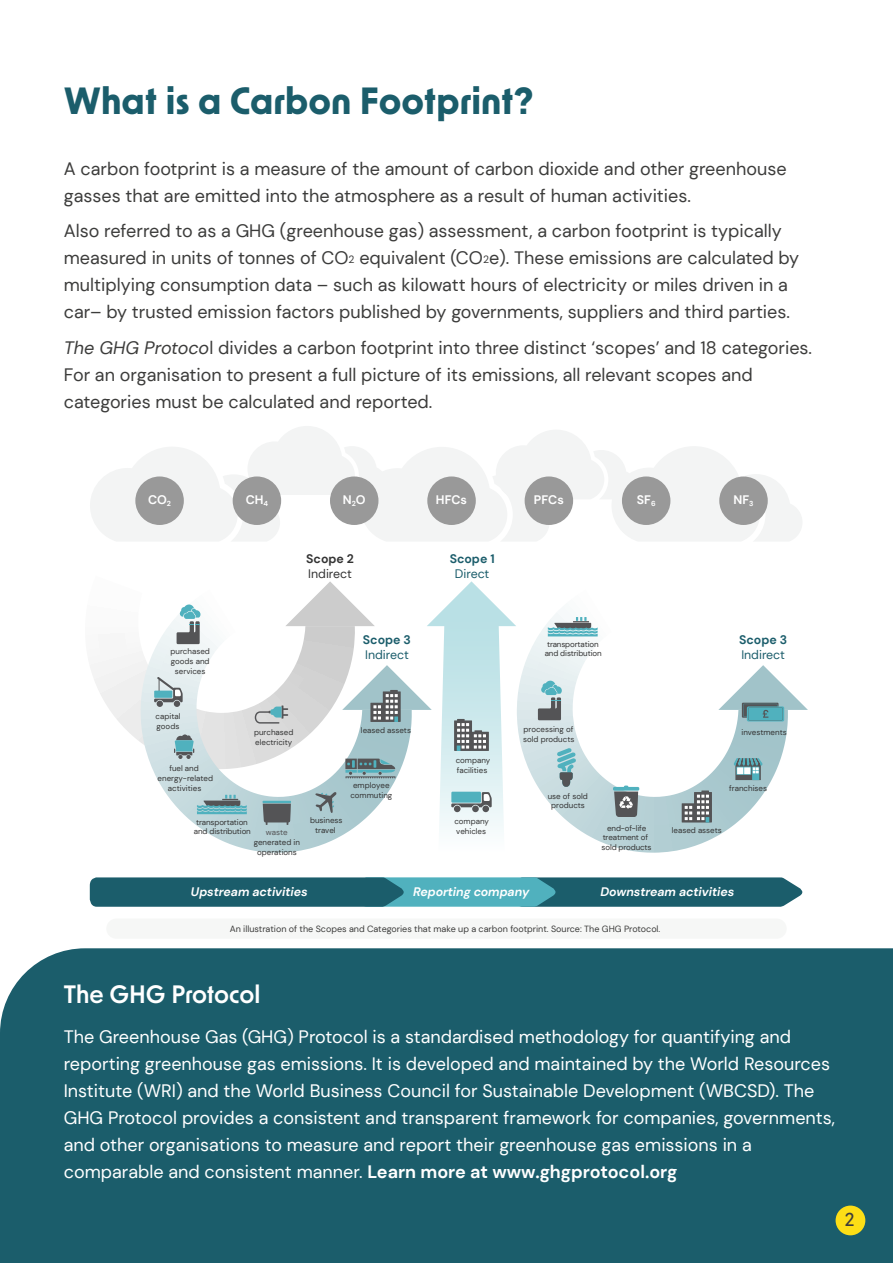
<style>
.page{position:relative;width:893px;height:1263px;background:#fff}
.page>*{position:absolute;margin:0;border:0;box-sizing:border-box;transform-origin:0 0}
.t1{font:700 36px "New Order";color:#1b5d6b}
.t2{font:600 24px "New Order";letter-spacing:-.005em;color:#fff}
.t3{font:18px/27px "DM Sans";color:#3c3c3b}
.t4{font:18px/27px "DM Sans";color:#fff}
.t5{font:500 18px "New Order";color:#3c3c3b}
.t6{font:italic 700 12.3px "DM Sans";letter-spacing:-.005em;color:#fff}
.t7{font:700 12.3px "DM Sans";color:#fff}
.t8{font:12.3px "DM Sans";color:#1b5d6b}
.t9{font:700 12.3px "DM Sans";color:#1b5d6b}
.t10{font:12.3px "DM Sans";color:#333}
.t11{font:700 12.3px "DM Sans";color:#333}
.t12{font:9px "DM Sans";color:#3c3c3b}
.t13{font:7.95px/9.8px "DM Sans";color:#333;text-align:center}
.t14{font:7.95px "DM Sans";color:#545456}
.s1{font-size:10.5px}
.s2{font-style:italic}
.s3{font-weight:700}
</style>
<div class="page">
<div style="left:0;top:948px;width:893px;height:315px;background:#1b5d6b"></div>
<svg style="left:90px;top:651px;width:51px;height:91px"></svg>
<svg style="left:517px;top:613px;width:271px;height:240px"></svg>
<svg style="left:141px;top:612px;width:147px;height:241px"></svg>
<svg style="left:747px;top:706px;width:37px;height:15px"></svg>
<svg style="left:718px;top:665px;width:90px;height:55px"></svg>
<svg style="left:734px;top:758px;width:28px;height:22px"></svg>
<svg style="left:682px;top:790px;width:30px;height:32px"></svg>
<svg style="left:613px;top:785px;width:26px;height:32px"></svg>
<svg style="left:557px;top:748px;width:19px;height:39px"></svg>
<svg style="left:538px;top:680px;width:24px;height:40px"></svg>
<svg style="left:548px;top:617px;width:50px;height:19px"></svg>
<svg style="left:197px;top:795px;width:50px;height:19px"></svg>
<svg style="left:154px;top:677px;width:29px;height:30px"></svg>
<div style="left:154px;top:691px;width:18px;height:7px;background:#50b1be"></div>
<svg style="left:177px;top:604px;width:23px;height:40px"></svg>
<svg style="left:174px;top:734px;width:20px;height:25px"></svg>
<svg style="left:255px;top:581px;width:261px;height:271px"></svg>
<div style="left:472px;top:805px;width:7px;height:7px;background:#545456;border-radius:50%"></div>
<div style="left:482px;top:805px;width:7px;height:7px;background:#545456;border-radius:50%"></div>
<svg style="left:90px;top:877px;width:713px;height:30px;background:#2e7481"></svg>
<svg style="left:90px;top:426px;width:712px;height:115px"></svg>
<div style="left:135px;top:476px;width:49px;height:49px;background:#999;border-radius:50%"></div>
<div style="left:233px;top:476px;width:48px;height:49px;background:#999;border-radius:50%"></div>
<div style="left:330px;top:476px;width:48px;height:49px;background:#999;border-radius:50%"></div>
<div style="left:427px;top:476px;width:49px;height:49px;background:#999;border-radius:50%"></div>
<div style="left:525px;top:476px;width:48px;height:49px;background:#999;border-radius:50%"></div>
<div style="left:622px;top:476px;width:48px;height:49px;background:#999;border-radius:50%"></div>
<div style="left:719px;top:476px;width:49px;height:49px;background:#999;border-radius:50%"></div>
<div style="left:106px;top:918px;width:681px;height:21px;background:#f6f7f6;border-radius:10px"></div>
<div style="left:836px;top:1205px;width:29px;height:30px;background:#fdde16;border-radius:50%"></div>
<h1 class="t1" style="left:64px;top:77px;width:472px">What is a Carbon Footprint?</h1>
<p class="t3" style="left:64px;top:155px;width:724px">A carbon footprint is a measure of the amount of carbon dioxide and other greenhouse gasses that are emitted into the atmosphere as a result of human activities.</p>
<p class="t3" style="left:64px;top:217px;width:737px">Also referred to as a GHG (greenhouse gas) assessment, a carbon footprint is typically measured in units of tonnes of CO<span class="s1">2</span> equivalent (CO<span class="s1">2</span>e). These emissions are calculated by multiplying consumption data – such as kilowatt hours of electricity or miles driven in a car– by trusted emission factors published by governments, suppliers and third parties.</p>
<p class="t3" style="left:64px;top:334px;width:750px"><span class="s2">The GHG Protoco</span>l divides a carbon footprint into three distinct ‘scopes’ and 18 categories.<br>For an organisation to present a full picture of its emissions, all relevant scopes and categories must be calculated and reported.</p>
<p class="t7" style="left:148px;top:492px;width:25px">CO<sub>2</sub></p>
<p class="t7" style="left:246px;top:492px;width:24px">CH<sub>4</sub></p>
<p class="t7" style="left:343px;top:492px;width:24px">N<sub>2</sub>O</p>
<p class="t7" style="left:436px;top:492px;width:33px">HFCs</p>
<p class="t7" style="left:534px;top:492px;width:31px">PFCs</p>
<p class="t7" style="left:637px;top:492px;width:20px">SF<sub>6</sub></p>
<p class="t7" style="left:733px;top:492px;width:22px">NF<sub>3</sub></p>
<p class="t11" style="left:306px;top:551px;width:49px">Scope 2</p>
<p class="t10" style="left:308px;top:566px;width:45px">Indirect</p>
<p class="t9" style="left:450px;top:551px;width:46px">Scope 1</p>
<p class="t8" style="left:455px;top:566px;width:36px">Direct</p>
<p class="t13" style="left:171px;top:647px;width:41px">purchased goods and services</p>
<p class="t9" style="left:363px;top:632px;width:50px">Scope 3</p>
<p class="t8" style="left:365px;top:647px;width:45px">Indirect</p>
<p class="t13" style="left:156px;top:712px;width:26px;text-align:left">capital goods</p>
<p class="t13" style="left:158px;top:764px;width:57px">fuel and energy-related activities</p>
<p class="t13" style="left:254px;top:727px;width:41px;text-align:left">purchased electricity</p>
<p class="t13" style="left:194px;top:817px;width:58px;text-align:left">transportation and distribution</p>
<p class="t14" style="left:266px;top:827px;width:23px">waste</p>
<p class="t13" style="left:254px;top:837px;width:48px">generated in operations</p>
<p class="t13" style="left:361px;top:725px;width:52px">leased assets</p>
<p class="t13" style="left:310px;top:816px;width:34px">business travel</p>
<p class="t13" style="left:350px;top:781px;width:43px">employee commuting</p>
<p class="t13" style="left:456px;top:755px;width:36px;text-align:left">company facilities</p>
<p class="t13" style="left:454px;top:816px;width:36px;text-align:left">company vehicles</p>
<p class="t13" style="left:545px;top:639px;width:58px;text-align:left">transportation and distribution</p>
<p class="t9" style="left:739px;top:632px;width:50px">Scope 3</p>
<p class="t8" style="left:741px;top:647px;width:45px">Indirect</p>
<p class="t13" style="left:523px;top:725px;width:53px;text-align:left">processing of sold products</p>
<p class="t13" style="left:548px;top:791px;width:42px">use of sold products</p>
<p class="t13" style="left:602px;top:823px;width:52px">end-of-life treatment of sold products</p>
<p class="t13" style="left:741px;top:727px;width:47px">investments</p>
<p class="t13" style="left:729px;top:783px;width:39px">franchises</p>
<p class="t13" style="left:672px;top:825px;width:52px">leased assets</p>
<p class="t6" style="left:191px;top:884px;width:118px">Upstream activities</p>
<p class="t6" style="left:413px;top:884px;width:118px">Reporting company</p>
<p class="t6" style="left:600px;top:884px;width:135px">Downstream activities</p>
<p class="t12" style="left:230px;top:923px;width:432px">An illustration of the Scopes and Categories that make up a carbon footprint. Source: The GHG Protocol.</p>
<h2 class="t2" style="left:64px;top:979px;width:198px">The GHG Protocol</h2>
<p class="t4" style="left:64px;top:1023px;width:773px">The Greenhouse Gas (GHG) Protocol is a standardised methodology for quantifying and reporting greenhouse gas emissions. It is developed and maintained by the World Resources Institute (WRI) and the World Business Council for Sustainable Development (WBCSD). The GHG Protocol provides a consistent and transparent framework for companies, governments, and other organisations to measure and report their greenhouse gas emissions in a comparable and consistent manner. <span class="s3">Learn more at www.ghgprotocol.org</span></p>
<p class="t5" style="left:845px;top:1208px;width:11px">2</p>
</div>
